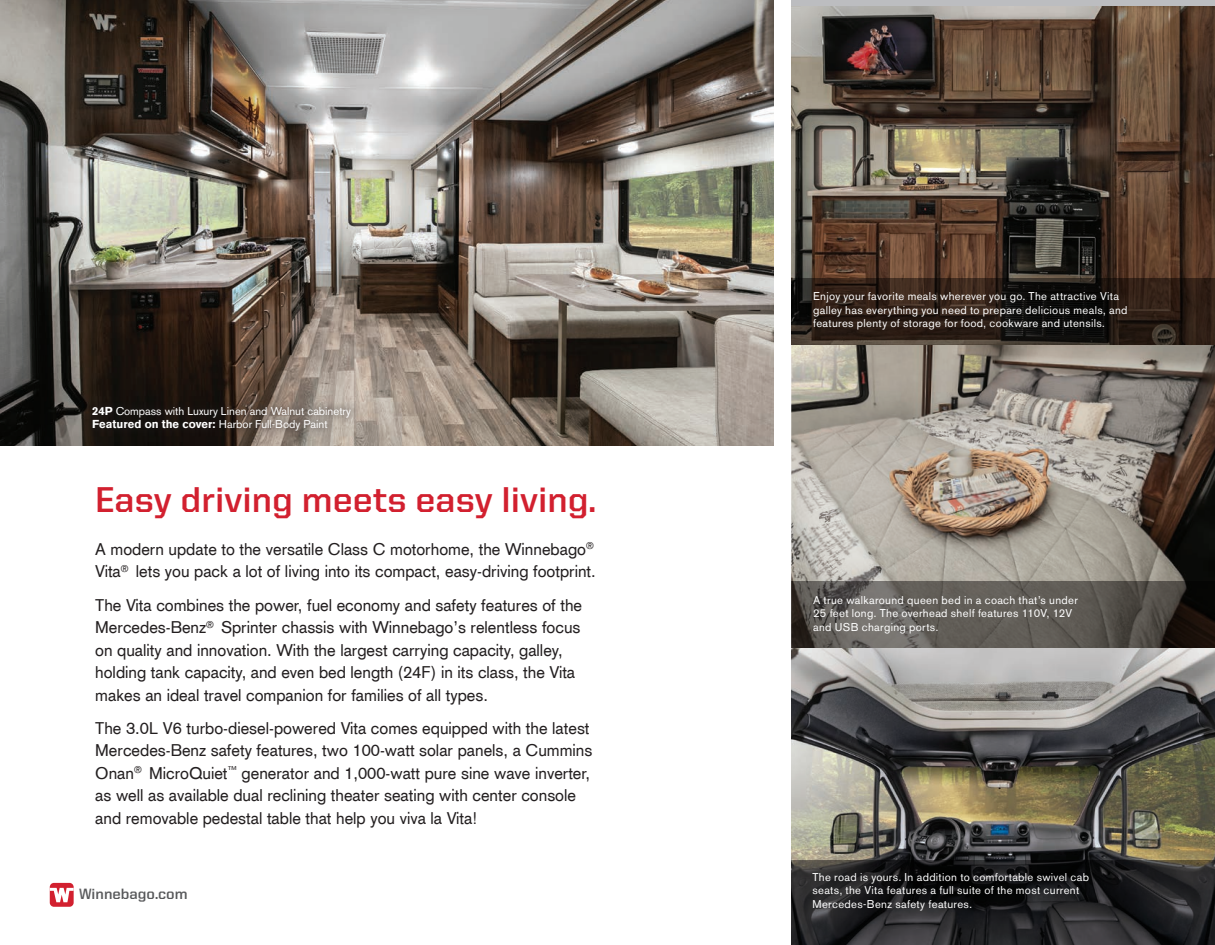
<style>
.page{position:relative;width:1215px;height:945px;background:#fff}
.page>*{position:absolute;margin:0;border:0;box-sizing:border-box;transform-origin:0 0}
.t1{font:700 36px "United Sans Reg";color:#d2202f}
.t2{font:16.5px/22.5px "Akzidenz Grotesk CE";color:#231f20}
.t3{font:700 15px "United Sans Reg";color:#57585a}
.t4{font:11.25px/13.5px "Akzidenz Grotesk BE";letter-spacing:.03em;color:#fff}
.t5{font:11.25px/13.5px "Akzidenz Grotesk BE";color:#fff}
.s1{font-family:"Akzidenz Grotesk CE";font-weight:900}
</style>
<div class="page">
<svg style="left:49px;top:882px;width:21px;height:25px"></svg>
<svg style="left:50px;top:883px;width:24px;height:24px"></svg>
<svg style="left:50px;top:888px;width:24px;height:14px"></svg>
<img style="left:791px;top:344px;width:424px;height:305px">
<img style="left:1px;top:0;width:772px;height:446px">
<img style="left:791px;top:649px;width:424px;height:211px">
<svg style="left:791px;top:0;width:424px;height:278px;background:#5d4d40"></svg>
<svg style="left:791px;top:582px;width:424px;height:66px;background:#55514c"></svg>
<svg style="left:791px;top:860px;width:424px;height:85px;background:#222223"></svg>
<svg style="left:791px;top:278px;width:424px;height:66px;background:#281c15"></svg>
<svg style="left:84px;top:398px;width:274px;height:41px;background:#4b423b"></svg>
<p class="t5" style="left:92px;top:404px;width:260px"><span class="s1">24P</span> Compass with Luxury Linen and Walnut cabinetry<br><span class="s1">Featured on the cover:</span> Harbor Full-Body Paint</p>
<h1 class="t1" style="left:95px;top:480px;width:503px">Easy driving meets easy living.</h1>
<p class="t2" style="left:95px;top:538px;width:502px">A modern update to the versatile Class C motorhome, the Winnebago<sup>®<br></sup>Vita<sup>®</sup> lets you pack a lot of living into its compact, easy-driving footprint.</p>
<p class="t2" style="left:95px;top:593px;width:488px">The Vita combines the power, fuel economy and safety features of the Mercedes-Benz<sup>®</sup> Sprinter chassis with Winnebago’s relentless focus on quality and innovation. With the largest carrying capacity, galley, holding tank capacity, and even bed length (24F) in its class, the Vita makes an ideal travel companion for families of all types.</p>
<p class="t2" style="left:95px;top:717px;width:499px">The 3.0L V6 turbo-diesel-powered Vita comes equipped with the latest Mercedes-Benz safety features, two 100-watt solar panels, a Cummins Onan<sup>®</sup> MicroQuiet<sup>™</sup> generator and 1,000-watt pure sine wave inverter, as well as available dual reclining theater seating with center console and removable pedestal table that help you viva la Vita!</p>
<p class="t3" style="left:79px;top:886px;width:110px">Winnebago.com</p>
<p class="t4" style="left:813px;top:289px;width:316px">Enjoy your favorite meals wherever you go. The attractive Vita galley has everything you need to prepare delicious meals, and features plenty of storage for food, cookware and utensils.</p>
<p class="t4" style="left:813px;top:593px;width:266px">A true walkaround queen bed in a coach that’s under<br>25 feet long. The overhead shelf features 110V, 12V and USB charging ports.</p>
<p class="t4" style="left:812px;top:870px;width:278px">The road is yours. In addition to comfortable swivel cab seats, the Vita features a full suite of the most current<br>Mercedes-Benz safety features.</p>
</div>
